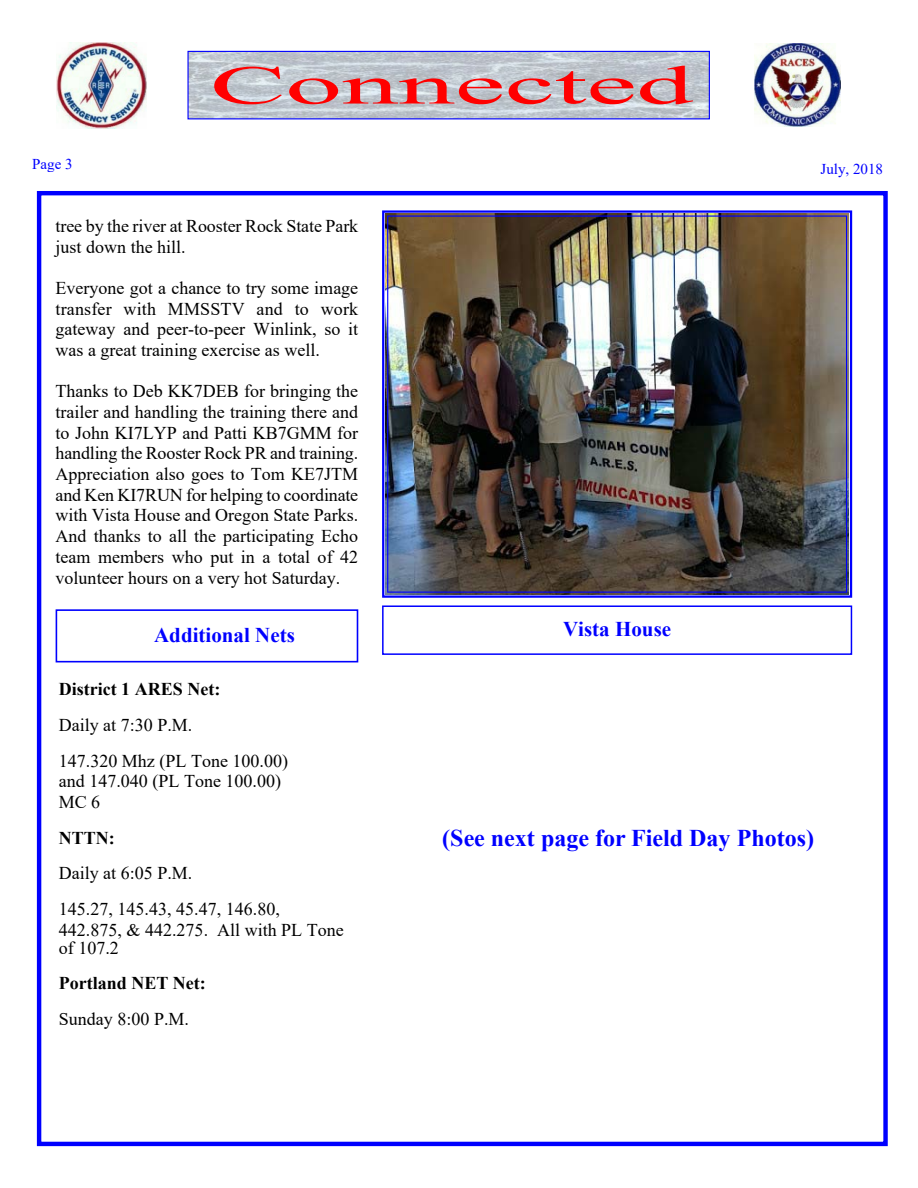
<style>
.page{position:relative;width:918px;height:1188px;background:#fff}
.page>*{position:absolute;margin:0;border:0;box-sizing:border-box;transform-origin:0 0}
.t1{font:54.45px "Times New Roman";letter-spacing:-.005em;color:#f00;scale:2.08 1}
.t2{font:700 24px "Times New Roman";color:#00f}
.t3{font:700 21px "Times New Roman";color:#00f}
.t4{font:18px/20.7px "Times New Roman";color:#000}
.t5{font:700 18px "Times New Roman";color:#000}
.t6{font:15px "Times New Roman";color:#00f}
</style>
<div class="page">
<div style="left:37px;top:191px;width:851px;height:955px;background:#fff;border:4px solid #00f"></div>
<img style="left:189px;top:53px;width:519px;height:64px">
<div style="left:187px;top:51px;width:523px;height:68px;border:1px solid #00f"></div>
<img style="left:57px;top:42px;width:90px;height:86px">
<img style="left:754px;top:44px;width:86px;height:83px">
<img style="left:382px;top:210px;width:470px;height:388px">
<div style="left:382px;top:605px;width:470px;height:50px;background:#fff;border:2px solid #00f"></div>
<div style="left:56px;top:609px;width:302px;height:53px;background:#fff;border:2px solid #00f"></div>
<h1 class="t1" style="left:210px;top:66px;width:234px">Connected</h1>
<p class="t6" style="left:32px;top:158px;width:42px">Page 3</p>
<p class="t6" style="left:821px;top:163px;width:64px">July, 2018</p>
<p class="t4" style="left:56px;top:217px;width:304px">tree by the river at Rooster Rock State Park just down the hill.</p>
<p class="t4" style="left:56px;top:279px;width:304px;text-align:justify">Everyone got a chance to try some image transfer with MMSSTV and to work gateway and peer-to-peer Winlink, so it was a great training exercise as well.</p>
<p class="t4" style="left:56px;top:383px;width:304px;text-align:justify">Thanks to Deb KK7DEB for bringing the trailer and handling the training there and to John KI7LYP and Patti KB7GMM for handling the Rooster Rock PR and training.<br>Appreciation also goes to Tom KE7JTM and Ken KI7RUN for helping to coordinate with Vista House and Oregon State Parks.<br>And thanks to all the participating Echo team members who put in a total of 42 volunteer hours on a very hot Saturday.</p>
<p class="t3" style="left:154px;top:628px;width:142px">Additional Nets</p>
<p class="t3" style="left:563px;top:622px;width:110px">Vista House</p>
<p class="t5" style="left:59px;top:683px;width:163px">District 1 ARES Net:</p>
<p class="t4" style="left:59px;top:709px;width:231px;line-height:35.7px">Daily at 7:30 P.M.<br>147.320 Mhz (PL Tone 100.00)</p>
<p class="t4" style="left:59px;top:773px;width:224px">and 147.040 (PL Tone 100.00)<br>MC 6</p>
<p class="t5" style="left:59px;top:831px;width:58px">NTTN:</p>
<p class="t4" style="left:59px;top:857px;width:223px;line-height:35.7px">Daily at 6:05 P.M.<br>145.27, 145.43, 45.47, 146.80,</p>
<p class="t4" style="left:59px;top:922px;width:286px;line-height:18px">442.875, &amp; 442.275. All with PL Tone of 107.2</p>
<p class="t5" style="left:59px;top:977px;width:149px">Portland NET Net:</p>
<p class="t4" style="left:59px;top:1010px;width:132px">Sunday 8:00 P.M.</p>
<h2 class="t2" style="left:442px;top:830px;width:373px">(See next page for Field Day Photos)</h2>
</div>
